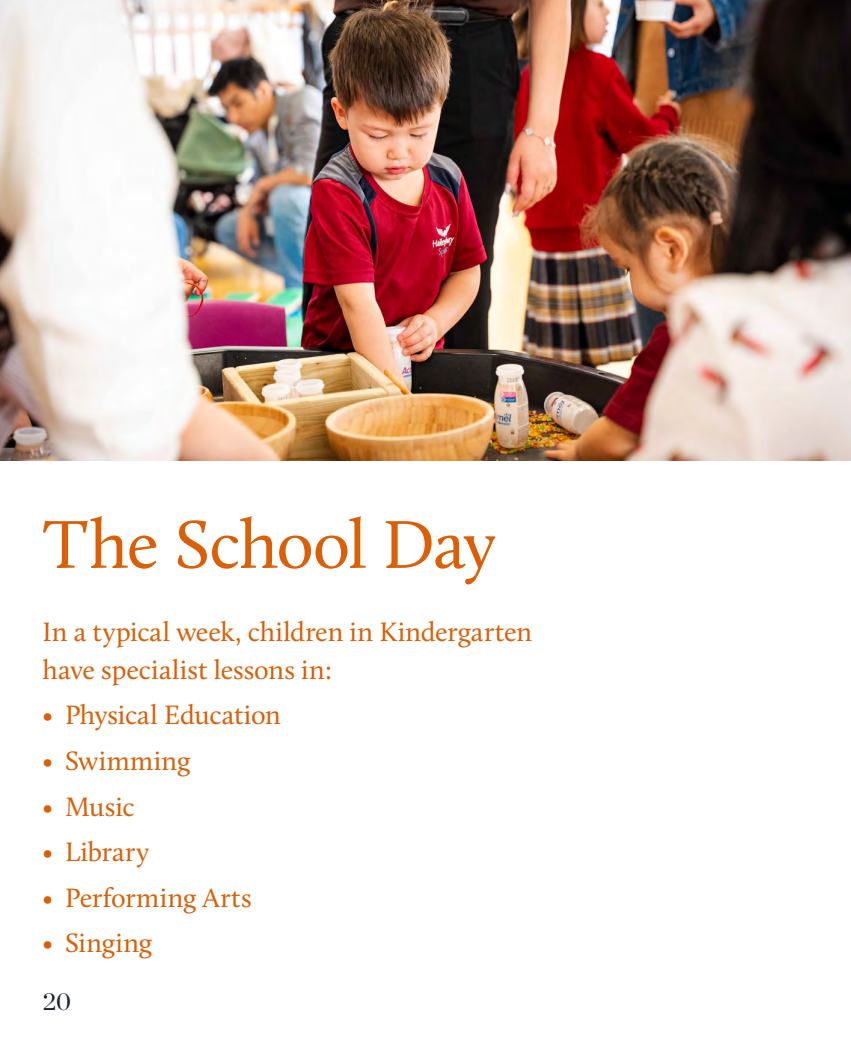
<style>
.page{position:relative;width:851px;height:1053px;background:#fff}
.page>*{position:absolute;margin:0;border:0;box-sizing:border-box;transform-origin:0 0}
.t1{font:70px "Calluna";letter-spacing:-.02em;color:#da5f06}
.t2{font:27.5px/37.5px "Calluna";color:#da5f06}
.t3{font:25px "Chronicle Display";color:#1c252d}
</style>
<div class="page">
<img style="left:0;top:0;width:850px;height:460px">
<h1 class="t1" style="left:43px;top:502px;width:454px">The School Day</h1>
<p class="t2" style="left:43px;top:612px;width:491px">In a typical week, children in Kindergarten have specialist lessons in:</p>
<p class="t2" style="left:43px;top:696px;width:240px">• Physical Education</p>
<p class="t2" style="left:43px;top:741px;width:149px">• Swimming</p>
<p class="t2" style="left:43px;top:787px;width:94px">• Music</p>
<p class="t2" style="left:43px;top:832px;width:108px">• Library</p>
<p class="t2" style="left:43px;top:878px;width:211px">• Performing Arts</p>
<p class="t2" style="left:43px;top:924px;width:111px">• Singing</p>
<p class="t3" style="left:43px;top:981px;width:30px">20</p>
</div>
